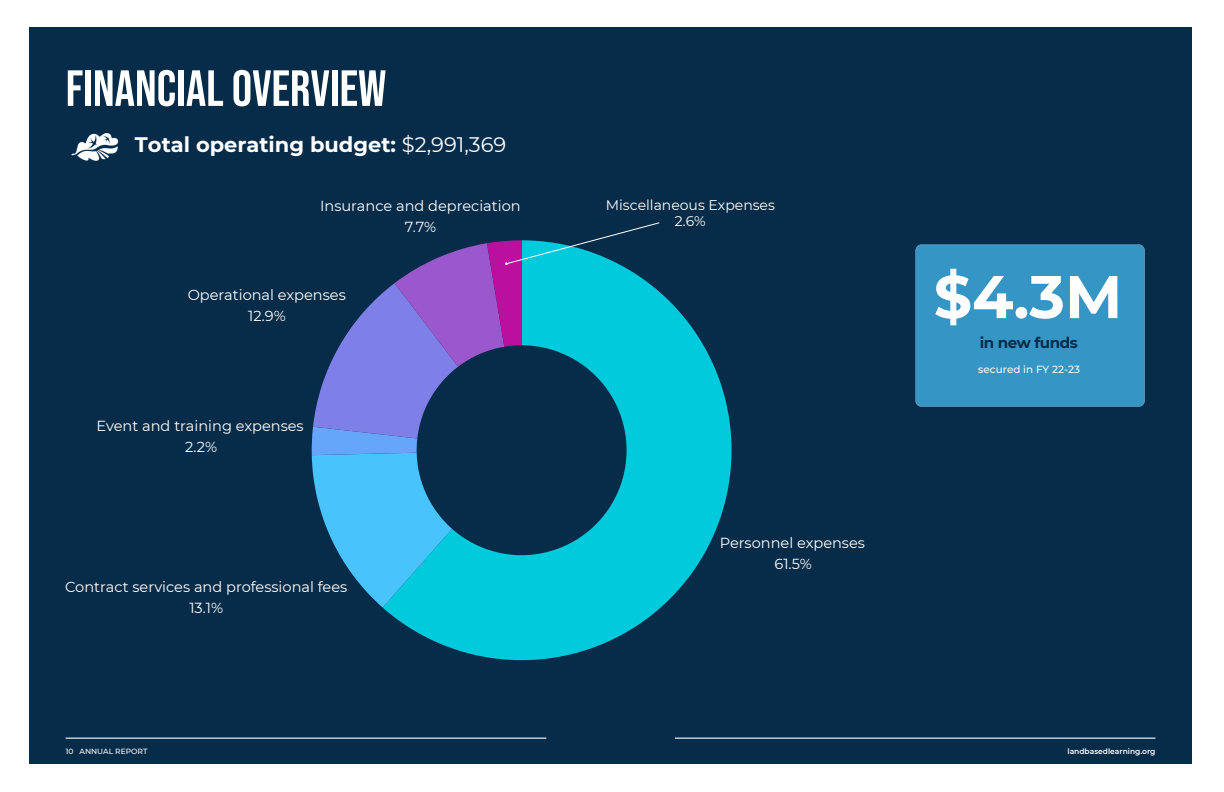
<style>
.page{position:relative;width:1224px;height:792px;background:#fff}
.page>*{position:absolute;margin:0;border:0;box-sizing:border-box;transform-origin:0 0}
.t1{font:700 60.2px "Montserrat";color:#fff}
.t2{font:50.8px "Bebas Neue";color:#fff}
.t3{font:700 21px "Montserrat";color:#fff}
.t4{font:700 15px "Montserrat";letter-spacing:-.025em;color:#072c49}
.t5{font:14.6px/20.7px "Montserrat";color:#fff;text-align:center}
.t6{font:14px "Montserrat";color:#fff}
.t7{font:500 10.4px "Montserrat";color:#fafafa}
.t8{font:600 7.5px "Montserrat";color:#fff}
.t9{font:500 7.5px "Montserrat";color:#fff}
.s1{font-weight:400}
</style>
<div class="page">
<div style="left:29px;top:28px;width:1163px;height:736px;background:#072c49"></div>
<svg style="left:383px;top:292px;width:349px;height:368px;fill:#00cadc"></svg>
<hr style="left:66px;top:737px;width:480px;height:2px;background:#fff">
<hr style="left:675px;top:737px;width:480px;height:2px;background:#fff">
<img style="left:71px;top:133px;width:48px;height:28px">
<div style="left:915px;top:244px;width:230px;height:162px;background:#3595c5"></div>
<svg style="left:312px;top:222px;width:348px;height:386px"></svg>
<h5 class="t2" style="left:66px;top:60px;width:322px">FINANCIAL OVERVIEW</h5>
<h6 class="t3" style="left:135px;top:132px;width:373px">Total operating budget: <span class="s1">$2,991,369</span></h6>
<p class="t5" style="left:320px;top:195px;width:202px">Insurance and depreciation<br>7.7%</p>
<p class="t5" style="left:188px;top:285px;width:160px">Operational expenses<br>12.9%</p>
<p class="t5" style="left:97px;top:415px;width:209px">Event and training expenses<br>2.2%</p>
<p class="t5" style="left:65px;top:576px;width:284px">Contract services and professional fees<br>13.1%</p>
<h1 class="t6" style="left:606px;top:196px;width:171px">Miscellaneous Expenses</h1>
<h4 class="t6" style="left:675px;top:213px;width:33px">2.6%</h4>
<p class="t5" style="left:720px;top:532px;width:147px">Personnel expenses<br>61.5%</p>
<p class="t1" style="left:934px;top:260px;width:190px">$4.3M</p>
<h6 class="t4" style="left:980px;top:333px;width:100px">in new funds</h6>
<p class="t7" style="left:978px;top:363px;width:103px">secured in FY 22-23</p>
<h2 class="t9" style="left:66px;top:747px;width:83px">10 ANNUAL REPORT</h2>
<p class="t8" style="left:1068px;top:747px;width:89px">landbasedlearning.org</p>
</div>
